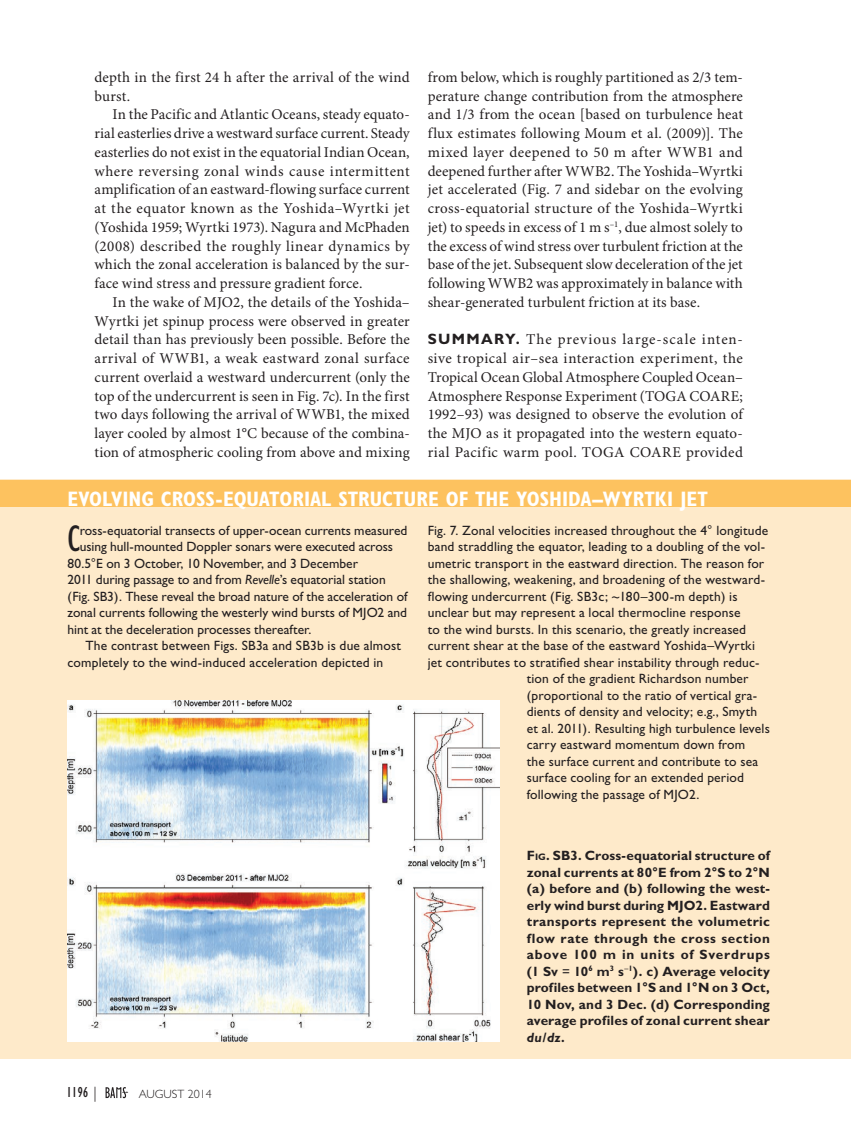
<style>
.page{position:relative;width:851px;height:1134px;background:#fff}
.page>*{position:absolute;margin:0;border:0;box-sizing:border-box;transform-origin:0 0}
.t1{font:condensed 38.25px "Gill Sans";color:#231f20}
.t2{font:700 condensed 21px "Gill Sans";color:#fff}
.t3{font:15px/18.8px "Minion Pro";letter-spacing:.01em;color:#231f20;text-align:justify}
.t4{font:condensed 15px "Gill Sans";color:#231f20}
.t5{font:13.5px "Gill Sans";letter-spacing:.01em;color:#231f20}
.t6{font:700 13.5px/16.5px "Gill Sans";letter-spacing:.01em;color:#231f20;text-align:justify}
.t7{font:300 12px "Gill Sans";color:#231f20}
.s1{font-family:"Gill Sans";font-weight:700}
.s2{font-style:italic}
.s3{font-weight:300;font-stretch:normal}
.s4{font-style:inherit}
.s5{font-size:9.45px}
.s6{font-weight:400}
</style>
<div class="page">
<div style="left:0;top:480px;width:850px;height:579px;background:#feeaca"></div>
<div style="left:0;top:480px;width:850px;height:27px;background:#fdc25f"></div>
<img style="left:68px;top:701px;width:432px;height:341px">
<svg style="left:105px;top:1087px;width:23px;height:11px"></svg>
<p class="t3" style="left:427px;top:68px;width:317px">from below, which is roughly partitioned as 2/3 tem&shy;perature change contribution from the atmosphere and 1/3 from the ocean [based on turbulence heat flux estimates following Moum et al. (2009)]. The mixed layer deepened to 50 m after WWB1 and deepened further after WWB2. The Yoshida–Wyrtki jet accelerated (Fig. 7 and sidebar on the evolving cross-equatorial structure of the Yoshida–Wyrtki jet) to speeds in excess of 1 m s<sup>–1</sup>, due almost solely to the excess of wind stress over turbulent friction at the base of the jet. Subsequent slow deceleration of the jet following WWB2 was approximately in balance with shear-generated turbulent friction at its base.</p>
<p class="t3" style="left:427px;top:331px;width:317px"><span class="s1">SUMMARY.</span> The previous large-scale inten&shy;sive tropical air–sea interaction experiment, the Tropical Ocean Global Atmosphere Coupled Ocean– Atmosphere Response Experiment (TOGA COARE; 1992–93) was designed to observe the evolution of the MJO as it propagated into the western equato&shy;rial Pacific warm pool. TOGA COARE provided</p>
<h2 class="t2" style="left:68px;top:486px;width:641px">EVOLVING CROSS-EQUATORIAL STRUCTURE OF THE YOSHIDA–WYRTKI JET</h2>
<h1 class="t1" style="left:68px;top:518px;width:14px">C</h1>
<p class="t5" style="left:80px;top:523px;width:329px">ross-equatorial transects of upper-ocean currents measured</p>
<p class="t3" style="left:94px;top:68px;width:316px">depth in the first 24 h after the arrival of the wind burst.</p>
<p class="t3" style="left:95px;top:106px;width:317px;text-indent:18px">In the Pacific and Atlantic Oceans, steady equato&shy;rial easterlies drive a westward surface current. Steady easterlies do not exist in the equatorial Indian Ocean, where reversing zonal winds cause intermittent amplification of an eastward-flowing surface current at the equator known as the Yoshida–Wyrtki jet (Yoshida 1959; Wyrtki 1973). Nagura and McPhaden (2008) described the roughly linear dynamics by which the zonal acceleration is balanced by the sur&shy;face wind stress and pressure gradient force.</p>
<p class="t3" style="left:95px;top:293px;width:317px;text-indent:18px">In the wake of MJO2, the details of the Yoshida– Wyrtki jet spinup process were observed in greater detail than has previously been possible. Before the arrival of WWB1, a weak eastward zonal surface current overlaid a westward undercurrent (only the top of the undercurrent is seen in Fig. 7c). In the first two days following the arrival of WWB1, the mixed layer cooled by almost 1°C because of the combina&shy;tion of atmospheric cooling from above and mixing</p>
<p class="t5" style="left:428px;top:523px;width:342px">Fig. 7. Zonal velocities increased throughout the 4° longitude</p>
<p class="t5" style="left:428px;top:539px;width:339px">band straddling the equator, leading to a doubling of the vol-</p>
<p class="t5" style="left:428px;top:556px;width:338px">umetric transport in the eastward direction. The reason for</p>
<p class="t5" style="left:428px;top:572px;width:339px">the shallowing, weakening, and broadening of the westward-</p>
<p class="t5" style="left:428px;top:589px;width:311px">flowing undercurrent (Fig. SB3c; ~180–300-m depth) is</p>
<p class="t5" style="left:428px;top:605px;width:314px">unclear but may represent a local thermocline response</p>
<p class="t5" style="left:428px;top:622px;width:320px">to the wind bursts. In this scenario, the greatly increased</p>
<p class="t5" style="left:428px;top:638px;width:329px">current shear at the base of the eastward Yoshida–Wyrtki</p>
<p class="t5" style="left:428px;top:655px;width:333px">jet contributes to stratified shear instability through reduc-</p>
<p class="t5" style="left:527px;top:671px;width:223px">tion of the gradient Richardson number</p>
<p class="t5" style="left:527px;top:688px;width:232px">(proportional to the ratio of vertical gra-</p>
<p class="t5" style="left:527px;top:704px;width:232px">dients of density and velocity; e.g., Smyth</p>
<p class="t5" style="left:527px;top:721px;width:244px">et al. 2011). Resulting high turbulence levels</p>
<p class="t5" style="left:527px;top:737px;width:220px">carry eastward momentum down from</p>
<p class="t5" style="left:527px;top:754px;width:233px">the surface current and contribute to sea</p>
<p class="t5" style="left:527px;top:770px;width:219px">surface cooling for an extended period</p>
<p class="t5" style="left:527px;top:787px;width:174px">following the passage of MJO2.</p>
<p class="t5" style="left:80px;top:539px;width:315px">using hull-mounted Doppler sonars were executed across</p>
<p class="t5" style="left:67px;top:556px;width:292px">80.5°E on 3 October, 10 November, and 3 December</p>
<p class="t5" style="left:67px;top:572px;width:320px">2011 during passage to and from <span class="s2">Revelle</span>’s equatorial station</p>
<p class="t5" style="left:67px;top:589px;width:341px">(Fig. SB3). These reveal the broad nature of the acceleration of</p>
<p class="t5" style="left:67px;top:605px;width:341px">zonal currents following the westerly wind bursts of MJO2 and</p>
<p class="t5" style="left:67px;top:622px;width:245px">hint at the deceleration processes thereafter.</p>
<p class="t5" style="left:85px;top:638px;width:317px">The contrast between Figs. SB3a and SB3b is due almost</p>
<p class="t5" style="left:67px;top:655px;width:317px">completely to the wind-induced acceleration depicted in</p>
<p class="t4" style="left:66px;top:1084px;width:32px">1196 <span class="s3">|</span></p>
<p class="t7" style="left:139px;top:1087px;width:74px">AUGUST 2014</p>
<p class="t6" style="left:526px;top:847px;width:245px"><span class="s4">F</span><span class="s5">ig</span><span class="s4">. SB3.</span> Cross-equatorial structure of zonal currents at 80°E from 2°S to 2°N (a) before and (b) following the west&shy;erly wind burst during MJO2. Eastward transports represent the volumetric flow rate through the cross section above 100 m in units of Sverdrups (1 Sv <span class="s6">=</span> 10<sup>6</sup> m<sup>3</sup> s<sup>–</sup><sup>1</sup>). c) Average velocity profiles between 1°S and 1°N on 3 Oct, 10 Nov, and 3 Dec. (d) Corresponding average profiles of zonal current shear <span class="s2">du</span>/<span class="s2">dz</span>.</p>
</div>
